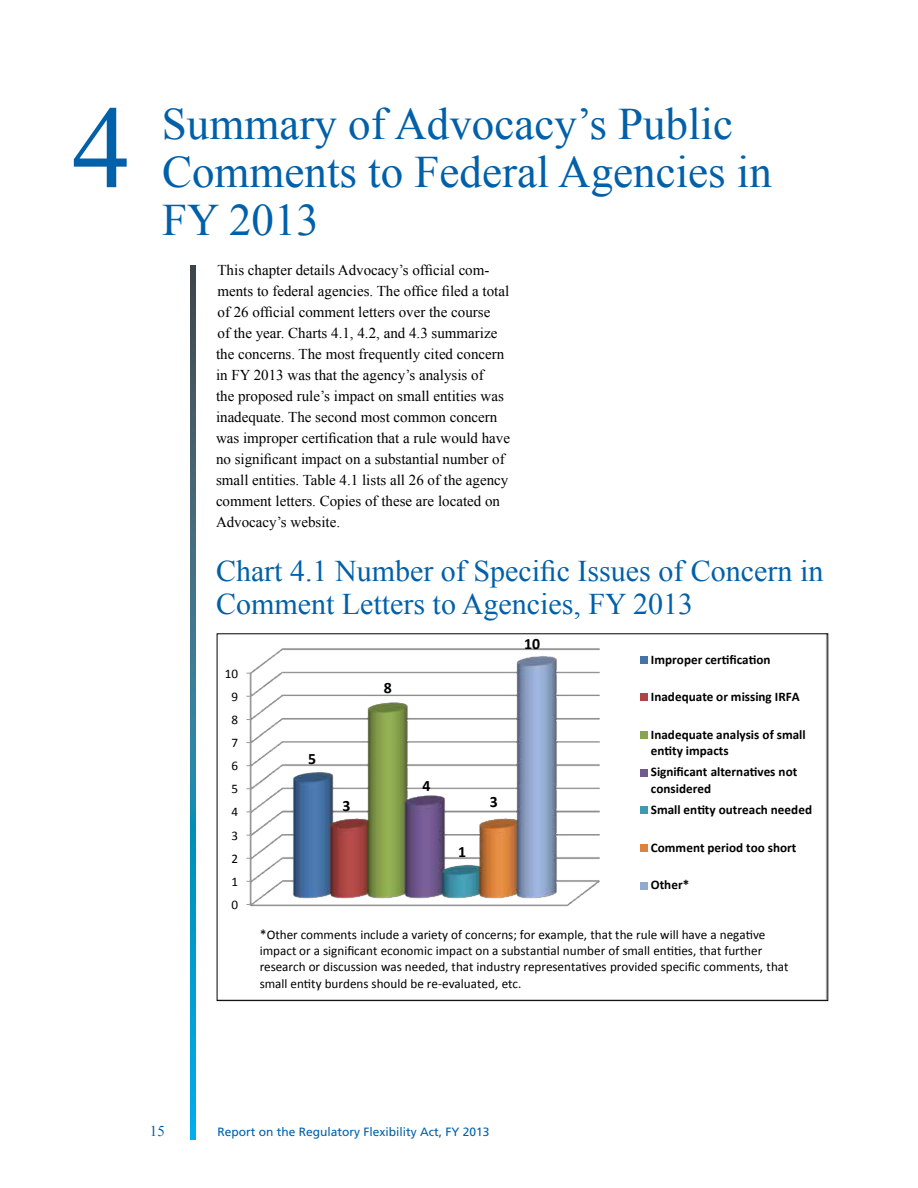
<style>
.page{position:relative;width:918px;height:1188px;background:#fff}
.page>*{position:absolute;margin:0;border:0;box-sizing:border-box;transform-origin:0 0}
.Heading_1{font:117.45px "Times New Roman";color:#0060a9}
.Heading_1-2{font:45px/48px "Times New Roman";color:#0060a9}
.Heading_4{font:30px/33px "Times New Roman";color:#0060a9}
.t1{font:700 15.75px "Calibri";color:#000}
.Body_text_-_no_inden{font:15px/21px "Times New Roman";color:#000}
.t2{font:15px "Times New Roman";color:#0060a9}
.t3{font:13.2px/16.2px "Calibri";color:#000}
.t4{font:700 13.2px/16.2px "Calibri";color:#000}
.t5{font:12px "Frutiger LT Std";color:#0060a9}
.s1{font-size:13.95px}
</style>
<div class="page">
<svg style="left:191px;top:265px;width:5px;height:874px;background:#267e9c"></svg>
<svg style="left:246px;top:648px;width:402px;height:259px"></svg>
<p class="Heading_1" style="left:72px;top:69px;width:60px">4</p>
<p class="Heading_1-2" style="left:162px;top:99px;width:611px">Summary of Advocacy’s Public<br>Comments to Federal Agencies in<br>FY 2013</p>
<p class="Body_text_-_no_inden" style="left:216px;top:259px;width:296px">This chapter details Advocacy’s official com&shy;ments to federal agencies. The office filed a total of 26 official comment letters over the course<br>of the year. Charts 4.1, 4.2, and 4.3 summarize the concerns. The most frequently cited concern in FY 2013 was that the agency’s analysis of<br>the proposed rule’s impact on small entities was inadequate. The second most common concern was improper certification that a rule would have no significant impact on a substantial number of small entities. Table 4.1 lists all 26 of the agency comment letters. Copies of these are located on Advocacy’s website.</p>
<p class="Heading_4" style="left:216px;top:554px;width:609px">Chart 4.1 Number of Specific Issues of Concern in<br>Comment Letters to Agencies, FY 2013</p>
<p class="t3" style="left:225px;top:664px;width:15px">10</p>
<p class="t3" style="left:232px;top:688px;width:8px">9</p>
<p class="t3" style="left:232px;top:711px;width:8px">8</p>
<p class="t3" style="left:232px;top:734px;width:8px">7</p>
<p class="t3" style="left:232px;top:757px;width:8px">6</p>
<p class="t3" style="left:232px;top:780px;width:8px">5</p>
<p class="t3" style="left:232px;top:803px;width:8px">4</p>
<p class="t3" style="left:232px;top:826px;width:8px">3</p>
<p class="t3" style="left:232px;top:850px;width:8px">2</p>
<p class="t3" style="left:232px;top:873px;width:8px">1</p>
<p class="t3" style="left:232px;top:896px;width:8px">0</p>
<p class="t1" style="left:308px;top:749px;width:10px">5</p>
<p class="t1" style="left:343px;top:796px;width:10px">3</p>
<p class="t1" style="left:384px;top:678px;width:10px">8</p>
<p class="t1" style="left:524px;top:634px;width:18px">10</p>
<p class="t1" style="left:423px;top:776px;width:10px">4</p>
<p class="t1" style="left:458px;top:842px;width:10px">1</p>
<p class="t1" style="left:490px;top:792px;width:10px">3</p>
<p class="t4" style="left:651px;top:650px;width:121px">Improper certification</p>
<p class="t4" style="left:651px;top:688px;width:151px">Inadequate or missing IRFA</p>
<p class="t4" style="left:651px;top:726px;width:156px">Inadequate analysis of small entity impacts</p>
<p class="t4" style="left:651px;top:763px;width:148px">Significant alternatives not considered</p>
<p class="t4" style="left:651px;top:801px;width:163px">Small entity outreach needed</p>
<p class="t4" style="left:651px;top:839px;width:147px">Comment period too short</p>
<p class="t4" style="left:651px;top:876px;width:40px">Other*</p>
<p class="t3" style="left:260px;top:926px;width:530px"><span class="s1">*</span>Other comments include a variety of concerns; for example, that the rule will have a negative impact or a significant economic impact on a substantial number of small entities, that further research or discussion was needed, that industry representatives provided specific comments, that small entity burdens should be re-evaluated, etc.</p>
<p class="t2" style="left:150px;top:1121px;width:16px">15</p>
<p class="t5" style="left:217px;top:1125px;width:274px">Report on the Regulatory Flexibility Act, FY 2013</p>
</div>
